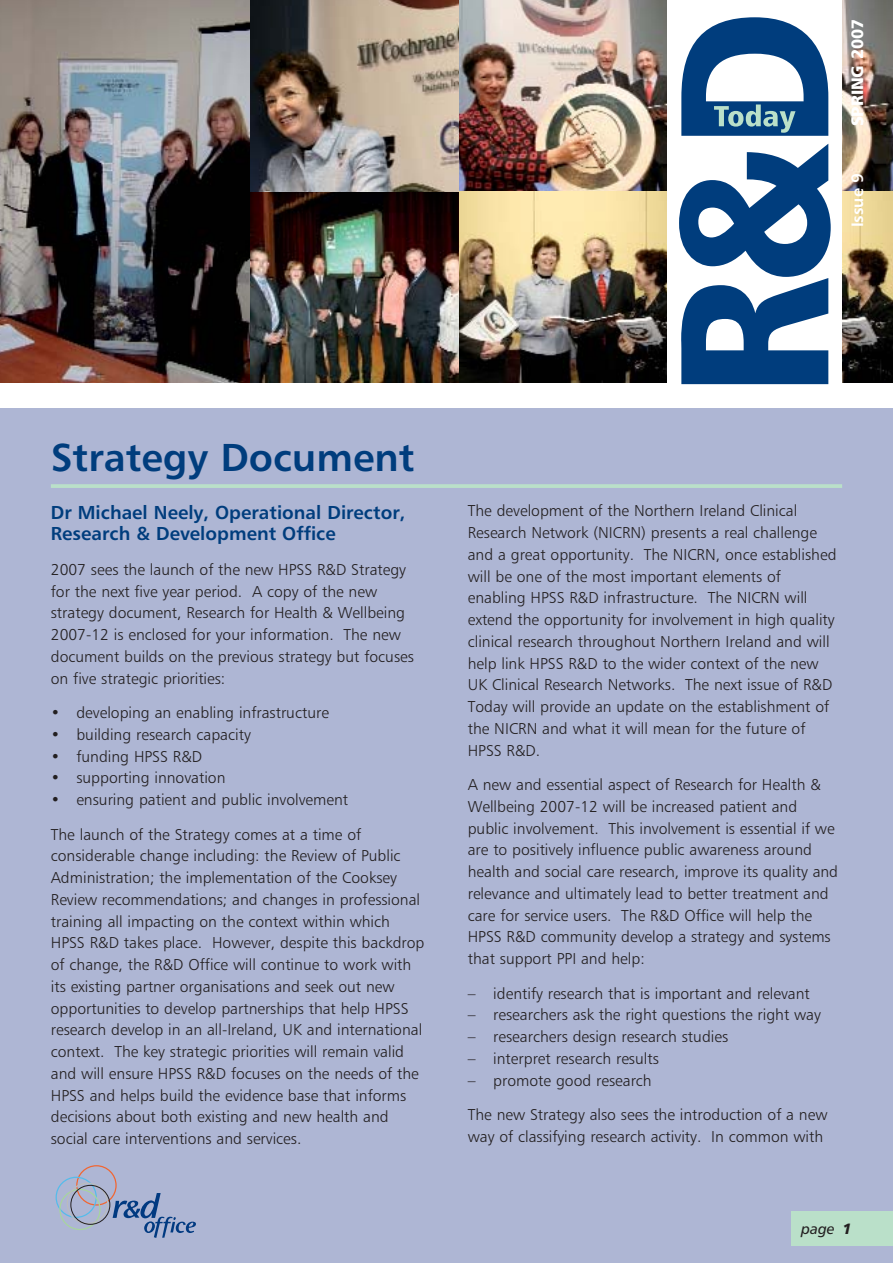
<style>
.page{position:relative;width:893px;height:1263px;background:#fff}
.page>*{position:absolute;margin:0;border:0;box-sizing:border-box;transform-origin:0 0}
.t1{font:39px "Humanist 777 BT Bold B";color:#003d7d}
.t2{font:18.75px/21.8px "Humanist 777 BT Bold B";color:#003d7d}
.t3{font:16.5px "Humanist 777 BT Black B";color:#fff}
.t4{font:16.5px "Humanist 777 BT Bold B";color:#fff}
.t5{font:15.75px/21.8px "Humanist 777 BT Light B";color:#231f20}
.t6{font:15px "Humanist 777 BT Italic B";color:#231f20}
.s1{font-family:"Humanist 777 BT Black Italic B"}
</style>
<div class="page">
<div style="left:0;top:408px;width:892px;height:855px;background:#aeb6d4"></div>
<div style="left:791px;top:1212px;width:101px;height:34px;background:#bae0c9"></div>
<img style="left:0;top:0;width:251px;height:383px">
<img style="left:251px;top:191px;width:208px;height:192px">
<img style="left:251px;top:0;width:208px;height:191px">
<img style="left:459px;top:0;width:208px;height:191px">
<img style="left:459px;top:191px;width:208px;height:192px">
<img style="left:842px;top:0;width:50px;height:191px">
<img style="left:842px;top:191px;width:50px;height:192px">
<svg style="left:679px;top:144px;width:151px;height:240px"></svg>
<svg style="left:681px;top:17px;width:147px;height:119px"></svg>
<hr style="left:51px;top:484px;width:791px;height:4px;background:#bae0c9">
<div style="left:76px;top:1165px;width:41px;height:41px;border:1px solid #f26530;border-radius:50%"></div>
<svg style="left:113px;top:1193px;width:83px;height:45px"></svg>
<div style="left:56px;top:1177px;width:41px;height:41px;border:1px solid #54bceb;border-radius:50%"></div>
<div style="left:59px;top:1189px;width:42px;height:41px;border:1px solid #a7d59d;border-radius:50%"></div>
<div style="left:67px;top:1183px;width:41px;height:41px;border:1px solid #babcbe;border-radius:50%"></div>
<div style="left:70px;top:1185px;width:40px;height:40px;border:1px solid #231f20;border-radius:50%"></div>
<p class="t3" style="left:849px;top:126px;width:109px;rotate:-90deg">SPRING 2007</p>
<p class="t4" style="left:849px;top:227px;width:56px;rotate:-90deg">Issue 9</p>
<h1 class="t1" style="left:51px;top:438px;width:365px">Strategy Document</h1>
<p class="t2" style="left:51px;top:502px;width:356px">Dr Michael Neely, Operational Director,<br>Research &amp; Development Office</p>
<p class="t5" style="left:51px;top:559px;width:364px">2007 sees the launch of the new HPSS R&amp;D Strategy for the next five year period. A copy of the new strategy document, Research for Health &amp; Wellbeing 2007-12 is enclosed for your information. The new document builds on the previous strategy but focuses on five strategic priorities:</p>
<p class="t5" style="left:51px;top:703px;width:280px">• developing an enabling infrastructure</p>
<p class="t5" style="left:51px;top:724px;width:201px">• building research capacity</p>
<p class="t5" style="left:51px;top:746px;width:153px">• funding HPSS R&amp;D</p>
<p class="t5" style="left:51px;top:768px;width:176px">• supporting innovation</p>
<p class="t5" style="left:51px;top:783px;width:312px;line-height:34.5px">• ensuring patient and public involvement<br>The launch of the Strategy comes at a time of</p>
<p class="t5" style="left:51px;top:846px;width:375px">considerable change including: the Review of Public Administration; the implementation of the Cooksey Review recommendations; and changes in professional training all impacting on the context within which HPSS R&amp;D takes place. However, despite this backdrop of change, the R&amp;D Office will continue to work with its existing partner organisations and seek out new opportunities to develop partnerships that help HPSS research develop in an all-Ireland, UK and international context. The key strategic priorities will remain valid and will ensure HPSS R&amp;D focuses on the needs of the HPSS and helps build the evidence base that informs decisions about both existing and new health and social care interventions and services.</p>
<p class="t5" style="left:468px;top:501px;width:370px">The development of the Northern Ireland Clinical Research Network (NICRN) presents a real challenge and a great opportunity. The NICRN, once established will be one of the most important elements of enabling HPSS R&amp;D infrastructure. The NICRN will extend the opportunity for involvement in high quality clinical research throughout Northern Ireland and will help link HPSS R&amp;D to the wider context of the new UK Clinical Research Networks. The next issue of R&amp;D Today will provide an update on the establishment of the NICRN and what it will mean for the future of HPSS R&amp;D.</p>
<p class="t5" style="left:468px;top:775px;width:372px">A new and essential aspect of Research for Health &amp; Wellbeing 2007-12 will be increased patient and public involvement. This involvement is essential if we are to positively influence public awareness around health and social care research, improve its quality and relevance and ultimately lead to better treatment and care for service users. The R&amp;D Office will help the HPSS R&amp;D community develop a strategy and systems that support PPI and help:</p>
<p class="t5" style="left:468px;top:983px;width:343px">– identify research that is important and relevant</p>
<p class="t5" style="left:468px;top:1005px;width:354px">– researchers ask the right questions the right way</p>
<p class="t5" style="left:468px;top:1027px;width:262px">– researchers design research studies</p>
<p class="t5" style="left:468px;top:1048px;width:193px">– interpret research results</p>
<p class="t5" style="left:468px;top:1064px;width:361px;line-height:34.5px">– promote good research<br>The new Strategy also sees the introduction of a new</p>
<p class="t5" style="left:468px;top:1126px;width:357px">way of classifying research activity. In common with</p>
<p class="t6" style="left:801px;top:1221px;width:52px">page <span class="s1">1</span></p>
</div>
